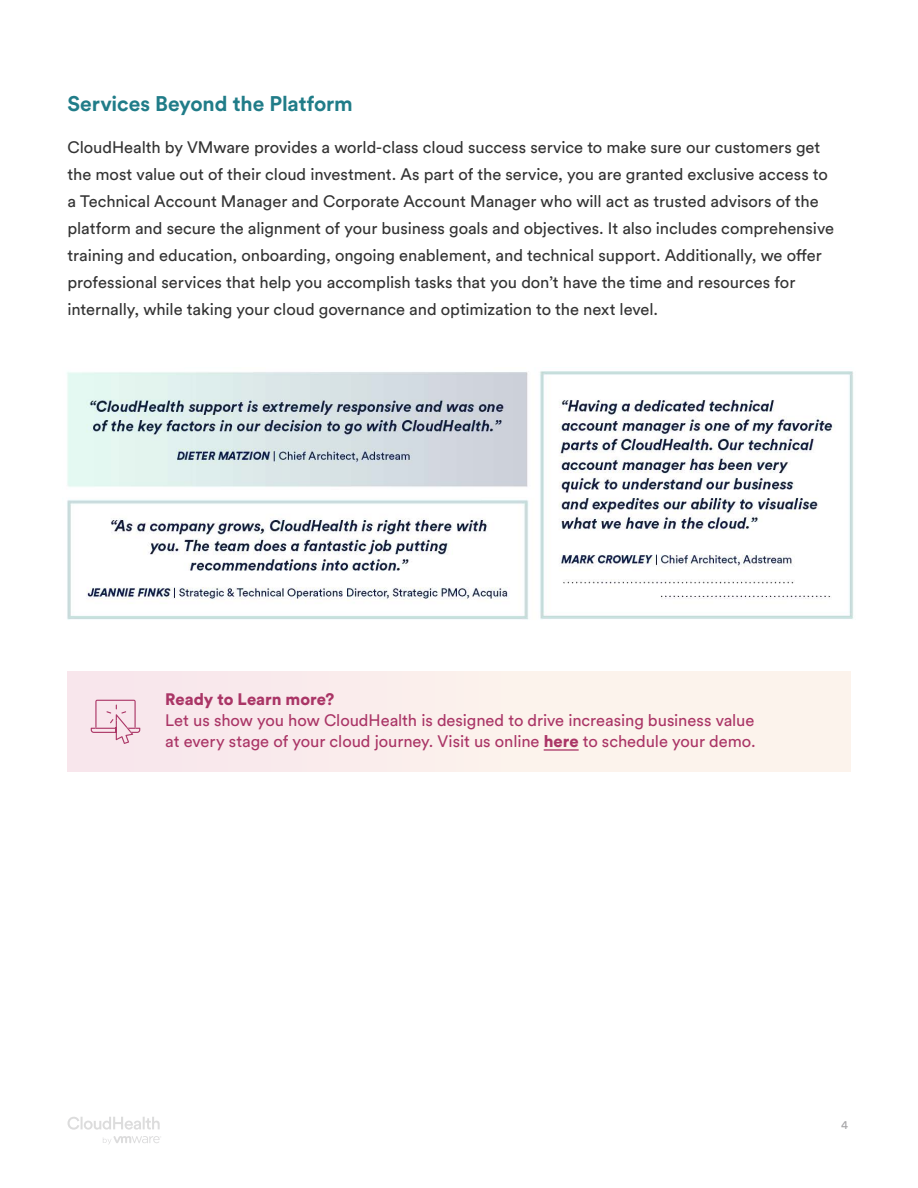
<style>
.page{position:relative;width:918px;height:1188px;background:#fff}
.page>*{position:absolute;margin:0;border:0;box-sizing:border-box;transform-origin:0 0}
.t1{font:700 21px "Circular Std";letter-spacing:-.005em;color:#207c88}
.t2{font:16.5px/27px "Circular Std";letter-spacing:-.005em;color:#333}
.t3{font:16.5px/21px "Circular Std";letter-spacing:-.005em;color:#aa3566}
.t4{font:900 16.5px "Circular Std";color:#aa3566}
.t5{font:12px "Circular Std";color:#8e8d90}
.s1{font-weight:900}
</style>
<div class="page">
<svg style="left:68px;top:1117px;width:92px;height:13px"></svg>
<svg style="left:103px;top:1136px;width:58px;height:8px"></svg>
<img style="left:67px;top:371px;width:787px;height:249px">
<div style="left:68px;top:671px;width:782px;height:101px;background:#fcf1ec"></div>
<hr style="left:544px;top:749px;width:35px;height:2px;background:#aa3566">
<svg style="left:91px;top:700px;width:49px;height:44px"></svg>
<p class="t1" style="left:68px;top:91px;width:287px">Services Beyond the Platform</p>
<p class="t2" style="left:68px;top:133px;width:768px">CloudHealth by VMware provides a world-class cloud success service to make sure our customers get the most value out of their cloud investment. As part of the service, you are granted exclusive access to a Technical Account Manager and Corporate Account Manager who will act as trusted advisors of the platform and secure the alignment of your business goals and objectives. It also includes comprehensive training and education, onboarding, ongoing enablement, and technical support. Additionally, we offer professional services that help you accomplish tasks that you don’t have the time and resources for internally, while taking your cloud governance and optimization to the next level.</p>
<p class="t4" style="left:165px;top:688px;width:171px">Ready to Learn more?</p>
<p class="t3" style="left:165px;top:709px;width:592px">Let us show you how CloudHealth is designed to drive increasing business value at every stage of your cloud journey. Visit us online <span class="s1">here</span> to schedule your demo.</p>
<p class="t5" style="left:841px;top:1118px;width:8px">4</p>
</div>
